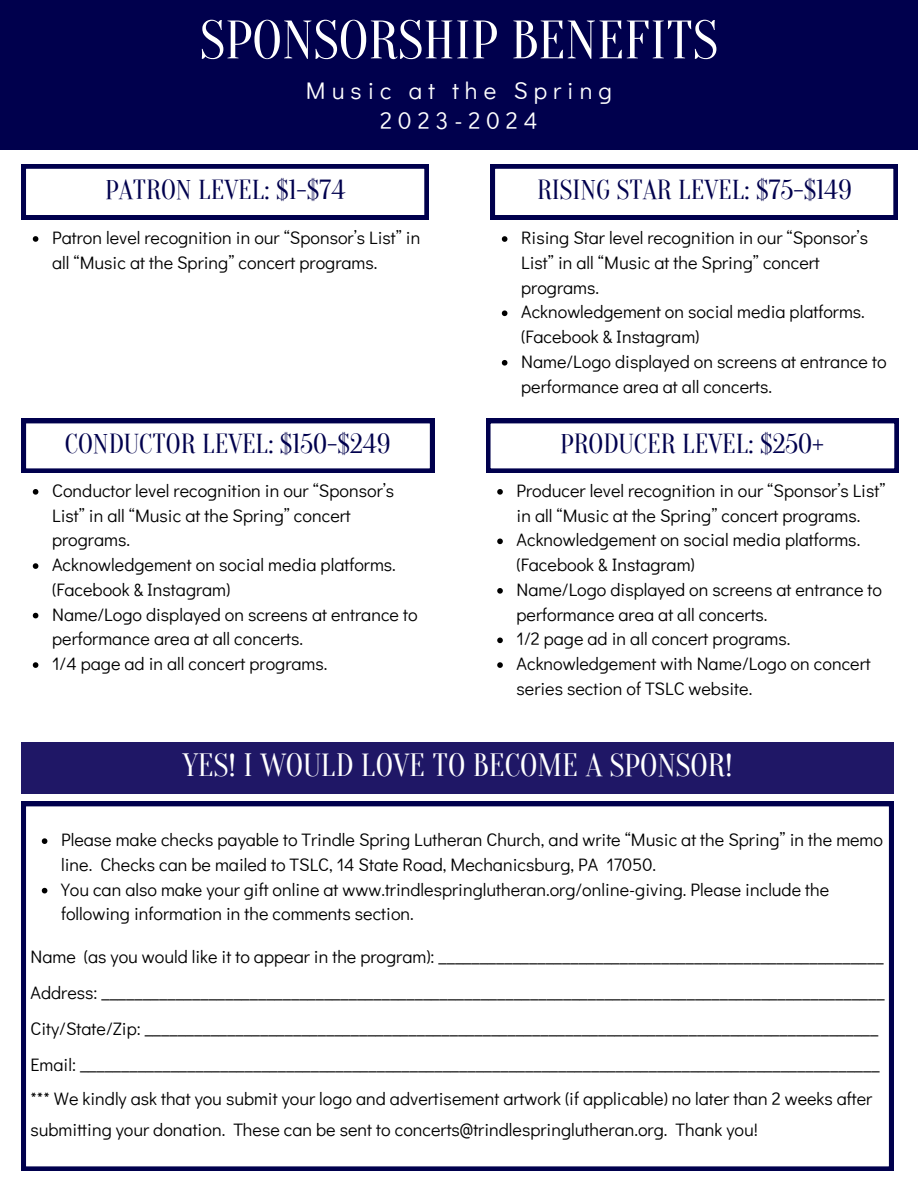
<style>
.page{position:relative;width:918px;height:1188px;background:#fff}
.page>*{position:absolute;margin:0;border:0;box-sizing:border-box;transform-origin:0 0}
.t1{font:54px "Oranienbaum";color:#fff}
.t2{font:31.5px "Oranienbaum";color:#fff}
.t3{font:27px "Oranienbaum";color:#00004d}
.t4{font:24px "Didact Gothic";letter-spacing:.25em;color:#fff}
.t5{font:18px/24.8px "Didact Gothic";color:#000}
</style>
<div class="page">
<div style="left:0;top:0;width:918px;height:149px;background:#00004d"></div>
<svg style="left:22px;top:164px;width:407px;height:55px"></svg>
<svg style="left:491px;top:164px;width:407px;height:55px"></svg>
<svg style="left:22px;top:419px;width:412px;height:54px"></svg>
<svg style="left:486px;top:419px;width:413px;height:54px"></svg>
<svg style="left:33px;top:236px;width:5px;height:6px"></svg>
<svg style="left:502px;top:236px;width:5px;height:6px"></svg>
<svg style="left:502px;top:310px;width:5px;height:6px"></svg>
<svg style="left:502px;top:360px;width:5px;height:6px"></svg>
<svg style="left:33px;top:489px;width:5px;height:6px"></svg>
<svg style="left:33px;top:563px;width:5px;height:6px"></svg>
<svg style="left:33px;top:613px;width:5px;height:5px"></svg>
<svg style="left:33px;top:662px;width:5px;height:6px"></svg>
<svg style="left:497px;top:489px;width:6px;height:6px"></svg>
<svg style="left:497px;top:539px;width:6px;height:5px"></svg>
<svg style="left:497px;top:588px;width:6px;height:6px"></svg>
<svg style="left:497px;top:638px;width:6px;height:5px"></svg>
<svg style="left:497px;top:662px;width:6px;height:6px"></svg>
<div style="left:22px;top:743px;width:872px;height:51px;background:#1f1766"></div>
<svg style="left:22px;top:802px;width:871px;height:369px"></svg>
<svg style="left:42px;top:838px;width:5px;height:6px"></svg>
<svg style="left:42px;top:888px;width:5px;height:5px"></svg>
<p class="t1" style="left:200px;top:10px;width:520px">SPONSORSHIP BENEFITS</p>
<p class="t4" style="left:306px;top:74px;width:308px">Music at the Spring</p>
<p class="t4" style="left:380px;top:104px;width:159px">2023-2024</p>
<p class="t3" style="left:105px;top:175px;width:242px">PATRON LEVEL: $1-$74</p>
<p class="t3" style="left:537px;top:175px;width:316px">RISING STAR LEVEL: $75-$149</p>
<p class="t5" style="left:52px;top:225px;width:370px">Patron level recognition in our “Sponsor’s List” in all “Music at the Spring” concert programs.</p>
<p class="t5" style="left:521px;top:225px;width:348px">Rising Star level recognition in our “Sponsor’s<br>List” in all “Music at the Spring” concert programs.</p>
<p class="t5" style="left:521px;top:299px;width:345px">Acknowledgement on social media platforms. (Facebook &amp; Instagram)</p>
<p class="t5" style="left:521px;top:348px;width:367px">Name/Logo displayed on screens at entrance to performance area at all concerts.</p>
<p class="t3" style="left:65px;top:428px;width:327px">CONDUCTOR LEVEL: $150-$249</p>
<p class="t3" style="left:560px;top:428px;width:266px">PRODUCER LEVEL: $250+</p>
<p class="t5" style="left:52px;top:477px;width:344px">Conductor level recognition in our “Sponsor’s<br>List” in all “Music at the Spring” concert programs.</p>
<p class="t5" style="left:52px;top:552px;width:345px">Acknowledgement on social media platforms. (Facebook &amp; Instagram)</p>
<p class="t5" style="left:52px;top:601px;width:367px">Name/Logo displayed on screens at entrance to performance area at all concerts.</p>
<p class="t5" style="left:52px;top:651px;width:277px">1/4 page ad in all concert programs.</p>
<p class="t5" style="left:517px;top:477px;width:371px">Producer level recognition in our “Sponsor’s List” in all “Music at the Spring” concert programs.</p>
<p class="t5" style="left:517px;top:527px;width:345px">Acknowledgement on social media platforms. (Facebook &amp; Instagram)</p>
<p class="t5" style="left:517px;top:576px;width:367px">Name/Logo displayed on screens at entrance to performance area at all concerts.</p>
<p class="t5" style="left:517px;top:626px;width:275px">1/2 page ad in all concert programs.</p>
<p class="t5" style="left:517px;top:651px;width:356px">Acknowledgement with Name/Logo on concert series section of TSLC website.</p>
<p class="t2" style="left:182px;top:748px;width:552px">YES! I WOULD LOVE TO BECOME A SPONSOR!</p>
<p class="t5" style="left:61px;top:827px;width:823px">Please make checks payable to Trindle Spring Lutheran Church, and write “Music at the Spring” in the memo line. Checks can be mailed to TSLC, 14 State Road, Mechanicsburg, PA 17050.</p>
<p class="t5" style="left:61px;top:876px;width:770px">You can also make your gift online at www.trindlespringlutheran.org/online-giving. Please include the following information in the comments section.</p>
<p class="t5" style="left:31px;top:944px;width:855px">Name (as you would like it to appear in the program): ______________________________________________________</p>
<p class="t5" style="left:31px;top:980px;width:856px">Address: _______________________________________________________________________________________________</p>
<p class="t5" style="left:31px;top:1016px;width:849px">City/State/Zip: _________________________________________________________________________________________</p>
<p class="t5" style="left:31px;top:1052px;width:851px">Email: _________________________________________________________________________________________________</p>
<p class="t5" style="left:31px;top:1082px;width:843px;line-height:31.5px">*** We kindly ask that you submit your logo and advertisement artwork (if applicable) no later than 2 weeks after submitting your donation. These can be sent to concerts@trindlespringlutheran.org. Thank you!</p>
</div>
